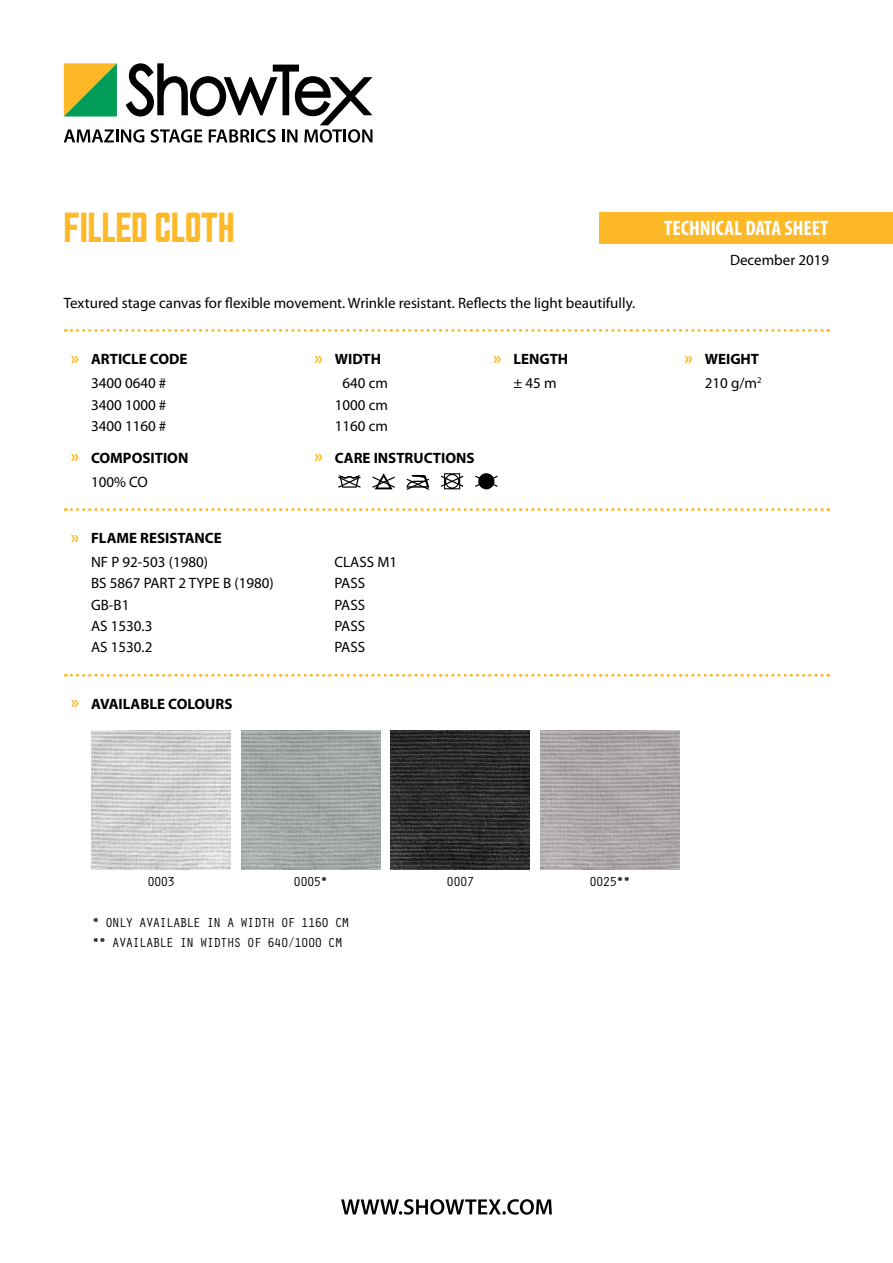
<style>
.page{position:relative;width:893px;height:1263px;background:#fff}
.page>*{position:absolute;margin:0;border:0;box-sizing:border-box;transform-origin:0 0}
.t1{font:42px "Sullivan Show Tex";letter-spacing:-.01em;color:#fdb927}
.t2{font:700 condensed 21px "Myriad Pro";color:#fff}
.t3{font:15px "Myriad Pro";color:#000}
.t4{font:700 15px/23.7px "Myriad Pro";color:#000;text-align:center}
.t5{font:13.5px/19.4px "Orator Std";letter-spacing:-.1em;color:#000}
.s1{font-size:18px;color:#fdb927}
.s2{color:#fff}
.s3{font-weight:400}
</style>
<div class="page">
<svg style="left:64px;top:63px;width:308px;height:80px"></svg>
<svg style="left:341px;top:1199px;width:211px;height:16px"></svg>
<div style="left:600px;top:212px;width:293px;height:31px;background:#fdb927"></div>
<svg style="left:338px;top:475px;width:23px;height:13px"></svg>
<svg style="left:372px;top:473px;width:23px;height:16px"></svg>
<svg style="left:406px;top:475px;width:24px;height:15px"></svg>
<svg style="left:440px;top:473px;width:24px;height:16px"></svg>
<svg style="left:478px;top:473px;width:16px;height:16px"></svg>
<svg style="left:475px;top:475px;width:23px;height:13px"></svg>
<svg style="left:65px;top:329px;width:764px;height:3px"></svg>
<svg style="left:65px;top:508px;width:764px;height:3px"></svg>
<svg style="left:65px;top:674px;width:764px;height:3px"></svg>
<img style="left:92px;top:730px;width:139px;height:139px">
<img style="left:391px;top:730px;width:139px;height:139px">
<img style="left:241px;top:730px;width:139px;height:139px">
<img style="left:541px;top:730px;width:139px;height:139px">
<h1 class="t1" style="left:64px;top:205px;width:172px">FILLED CLOTH</h1>
<p class="t3" style="left:64px;top:293px;width:573px">Textured stage canvas for flexible movement. Wrinkle resistant. Reflects the light beautifully.</p>
<h2 class="t2" style="left:664px;top:215px;width:166px">TECHNICAL DATA SHEET</h2>
<p class="t3" style="left:730px;top:251px;width:101px">December 2019</p>
<p class="t4" style="left:71px;top:347px;width:118px"><span class="s1">»</span> ARTICLE CODE</p>
<p class="t4" style="left:314px;top:347px;width:68px"><span class="s1">»</span> WIDTH</p>
<p class="t4" style="left:493px;top:347px;width:77px"><span class="s1">»</span> LENGTH</p>
<p class="t4" style="left:684px;top:347px;width:76px"><span class="s1">»</span> WEIGHT</p>
<p class="t3" style="left:91px;top:374px;width:77px">3400 0640 #</p>
<p class="t3" style="left:335px;top:374px;width:55px"><span class="s2">0</span>640 cm</p>
<p class="t3" style="left:513px;top:374px;width:45px">± 45 m</p>
<p class="t3" style="left:705px;top:374px;width:58px">210 g/m<sup>2</sup></p>
<p class="t3" style="left:91px;top:395px;width:77px">3400 1000 #</p>
<p class="t3" style="left:335px;top:395px;width:55px">1000 cm</p>
<p class="t3" style="left:91px;top:417px;width:77px">3400 1160 #</p>
<p class="t3" style="left:335px;top:417px;width:55px">1160 cm</p>
<p class="t4" style="left:71px;top:446px;width:119px"><span class="s1">»</span> COMPOSITION</p>
<p class="t4" style="left:314px;top:446px;width:162px"><span class="s1">»</span> CARE INSTRUCTIONS</p>
<p class="t3" style="left:91px;top:473px;width:58px">100% CO</p>
<p class="t4" style="left:71px;top:526px;width:153px"><span class="s1">»</span> FLAME RESISTANCE<br><span class="s3">NF P 92-503 (1980)</span></p>
<p class="t3" style="left:334px;top:553px;width:64px">CLASS M1</p>
<p class="t3" style="left:91px;top:574px;width:184px">BS 5867 PART 2 TYPE B (1980)</p>
<p class="t3" style="left:334px;top:574px;width:32px">PASS</p>
<p class="t3" style="left:91px;top:595px;width:40px">GB-B1</p>
<p class="t3" style="left:334px;top:595px;width:32px">PASS</p>
<p class="t3" style="left:91px;top:616px;width:63px">AS 1530.3</p>
<p class="t3" style="left:334px;top:616px;width:32px">PASS</p>
<p class="t3" style="left:91px;top:638px;width:63px">AS 1530.2</p>
<p class="t3" style="left:334px;top:638px;width:32px">PASS</p>
<p class="t4" style="left:71px;top:691px;width:163px"><span class="s1">»</span> AVAILABLE COLOURS</p>
<p class="t5" style="left:147px;top:871px;width:30px">0003</p>
<p class="t5" style="left:293px;top:871px;width:37px">0005*</p>
<p class="t5" style="left:446px;top:871px;width:30px">0007</p>
<p class="t5" style="left:589px;top:871px;width:43px">0025**</p>
<p class="t5" style="left:92px;top:912px;width:259px">* ONLY AVAILABLE IN A WIDTH OF 1160 CM ** AVAILABLE IN WIDTHS OF 640/1000 CM</p>
</div>
